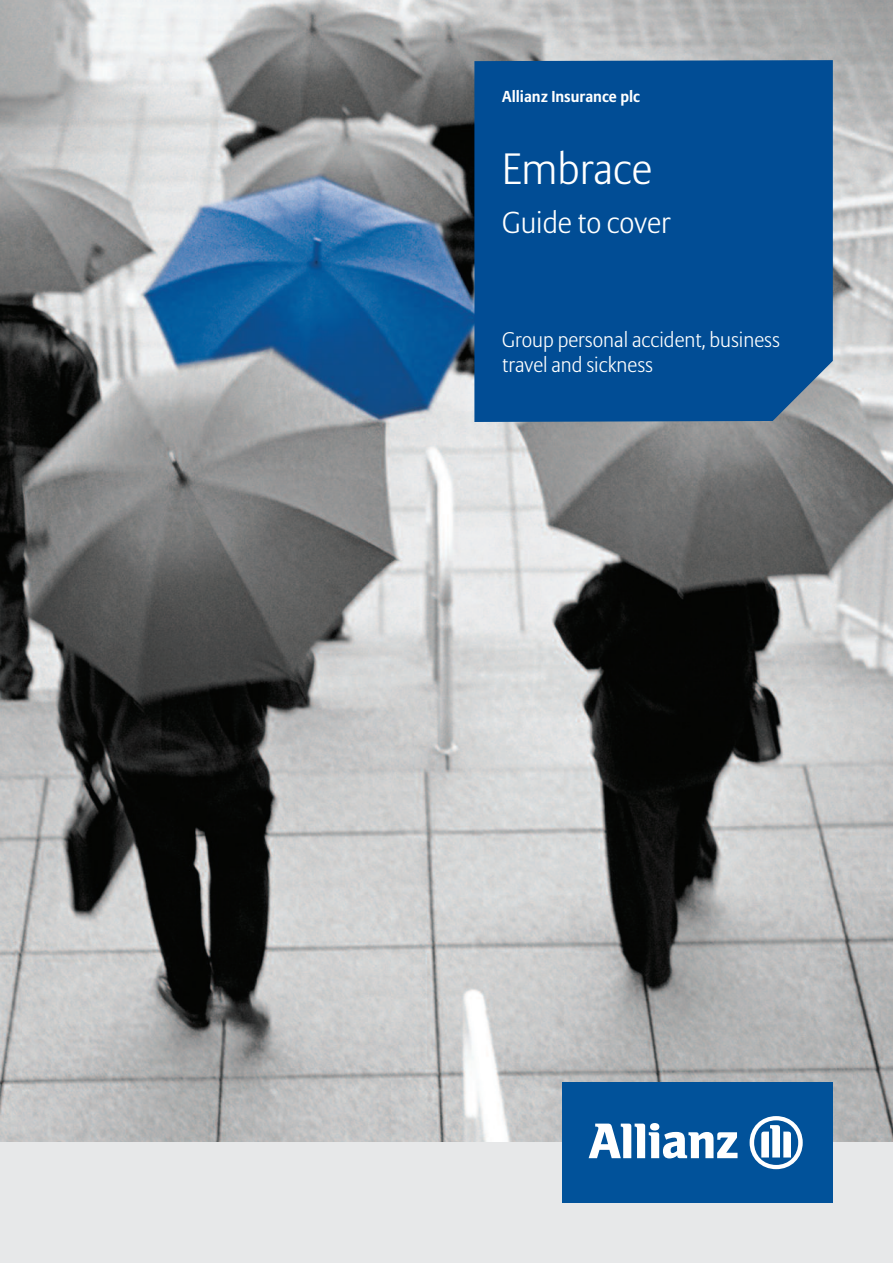
<style>
.page{position:relative;width:893px;height:1263px;background:#fff}
.page>*{position:absolute;margin:0;border:0;box-sizing:border-box;transform-origin:0 0}
.t1{font:300 43.5px "Allianz Sans";color:#fff}
.t2{font:300 30px "Allianz Sans";color:#fff}
.t3{font:300 21px/25.2px "Allianz Sans";color:#fff}
.t4{font:700 15.75px "Allianz Sans";color:#fff}
</style>
<div class="page">
<img style="left:0;top:0;width:893px;height:1142px">
<div style="left:0;top:1142px;width:893px;height:121px;background:#e7e8e9"></div>
<div style="left:562px;top:1082px;width:270px;height:121px;background:#01529a"></div>
<svg style="left:589px;top:1123px;width:148px;height:35px"></svg>
<svg style="left:750px;top:1116px;width:53px;height:53px"></svg>
<div style="left:474px;top:60px;width:359px;height:362px;background:#014d95"></div>
<p class="t4" style="left:502px;top:91px;width:139px">Allianz Insurance plc</p>
<h1 class="t1" style="left:502px;top:151px;width:152px">Embrace</h1>
<h2 class="t2" style="left:502px;top:211px;width:170px">Guide to cover</h2>
<p class="t3" style="left:502px;top:329px;width:279px">Group personal accident, business travel and sickness</p>
</div>
